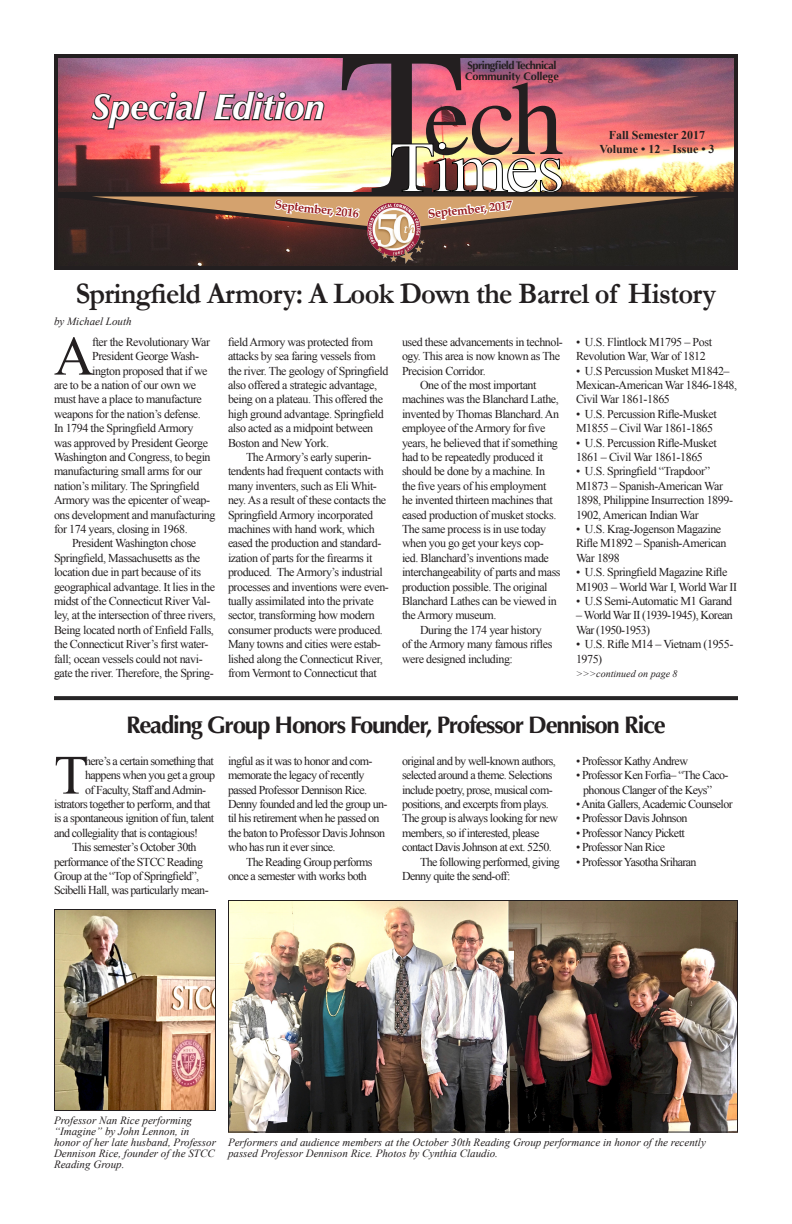
<style>
.page{position:relative;width:792px;height:1224px;background:#fff}
.page>*{position:absolute;margin:0;border:0;box-sizing:border-box;transform-origin:0 0}
._8_Article_Text{font:55.5px "Times New Roman";color:#231f20}
.t1{font:italic 700 36px "Optima";color:#fff}
._8_Article_Text-2{font:700 30px "Garamond";letter-spacing:-.025em;color:#231f20;scale:.95 1}
._8_Article_Text-3{font:700 24px "Optima";letter-spacing:-.05em;color:#231f20}
._8_Article_Text-4{font:12px/14.4px "Times New Roman";letter-spacing:-.035em;color:#231f20}
._2_Volume_In_This_Is{font:700 12px "Times New Roman";color:#231f20}
.t2{font:700 12px "Palatino";color:#961a1d}
._5_Captions{font:italic 11px/11px "Times New Roman";color:#231f20}
._8_Article_Text-5{font:700 11px "Optima";letter-spacing:-.05em;color:#231f20}
._8_Article_Text-6{font:700 11px "Optima";letter-spacing:-.01em;color:#231f20}
._4_By-lines{font:italic 11px "Times New Roman";color:#231f20}
._6_Continued_on___fr{font:italic 10px "Times New Roman";color:#231f20}
</style>
<div class="page">
<svg style="left:54px;top:696px;width:684px;height:4px;background:#2d2b2c"></svg>
<img style="left:54px;top:55px;width:684px;height:215px">
<img style="left:230px;top:902px;width:506px;height:229px">
<div style="left:228px;top:900px;width:510px;height:233px;border:1px solid #231f20"></div>
<img style="left:56px;top:911px;width:158px;height:198px">
<div style="left:54px;top:909px;width:162px;height:202px;border:1px solid #231f20"></div>
<p class="t1" style="left:92px;top:86px;width:234px">Special Edition</p>
<p class="_8_Article_Text-5" style="left:468px;top:59px;width:90px">Springfield Technical</p>
<p class="_8_Article_Text-6" style="left:465px;top:70px;width:95px">Community College</p>
<p class="t2" style="left:276px;top:194px;width:86px;rotate:6deg">September, 2016</p>
<p class="t2" style="left:427px;top:203px;width:86px;rotate:-6deg">September, 2017</p>
<p class="_2_Volume_In_This_Is" style="left:609px;top:127px;width:98px">Fall Semester 2017</p>
<p class="_2_Volume_In_This_Is" style="left:599px;top:141px;width:117px">Volume • 12 – Issue • 3</p>
<p class="_8_Article_Text-2" style="left:76px;top:276px;width:676px">Springfield Armory: A Look Down the Barrel of History</p>
<p class="_4_By-lines" style="left:54px;top:314px;width:79px">by Michael Louth</p>
<p class="_8_Article_Text" style="left:54px;top:319px;width:42px">A</p>
<p class="_8_Article_Text-4" style="left:92px;top:334px;width:119px">fter the Revolutionary War</p>
<p class="_8_Article_Text-4" style="left:92px;top:349px;width:109px">President George Wash-</p>
<p class="_8_Article_Text-4" style="left:92px;top:363px;width:117px">ington proposed that if we</p>
<p class="_8_Article_Text-4" style="left:54px;top:378px;width:144px">are to be a nation of our own we</p>
<p class="_8_Article_Text-4" style="left:54px;top:392px;width:149px">must have a place to manufacture</p>
<p class="_8_Article_Text-4" style="left:54px;top:406px;width:148px">weapons for the nation’s defense.</p>
<p class="_8_Article_Text-4" style="left:54px;top:421px;width:141px">In 1794 the Springfield Armory</p>
<p class="_8_Article_Text-4" style="left:54px;top:435px;width:156px">was approved by President George</p>
<p class="_8_Article_Text-4" style="left:54px;top:450px;width:158px">Washington and Congress, to begin</p>
<p class="_8_Article_Text-4" style="left:54px;top:464px;width:150px">manufacturing small arms for our</p>
<p class="_8_Article_Text-4" style="left:54px;top:478px;width:147px">nation’s military. The Springfield</p>
<p class="_8_Article_Text-4" style="left:54px;top:493px;width:158px">Armory was the epicenter of weap-</p>
<p class="_8_Article_Text-4" style="left:54px;top:507px;width:163px">ons development and manufacturing</p>
<p class="_8_Article_Text-4" style="left:54px;top:522px;width:135px">for 174 years, closing in 1968.</p>
<p class="_8_Article_Text-4" style="left:54px;top:536px;width:163px;text-indent:18px">President Washington chose Springfield, Massachusetts as the location due in part because of its geographical advantage. It lies in the midst of the Connecticut River Val&shy;ley, at the intersection of three rivers, Being located north of Enfield Falls, the Connecticut River’s first water&shy;fall; ocean vessels could not navi&shy;gate the river. Therefore, the Spring-</p>
<p class="_8_Article_Text-4" style="left:228px;top:334px;width:162px">field Armory was protected from attacks by sea faring vessels from the river. The geology of Springfield also offered a strategic advantage, being on a plateau. This offered the high ground advantage. Springfield also acted as a midpoint between Boston and New York.</p>
<p class="_8_Article_Text-4" style="left:228px;top:450px;width:162px;text-indent:18px">The Armory’s early superin&shy;tendents had frequent contacts with many inventers, such as Eli Whit&shy;ney. As a result of these contacts the Springfield Armory incorporated machines with hand work, which eased the production and standard&shy;ization of parts for the firearms it produced. The Armory’s industrial processes and inventions were even&shy;tually assimilated into the private sector, transforming how modern consumer products were produced.<br>Many towns and cities were estab&shy;lished along the Connecticut River, from Vermont to Connecticut that</p>
<p class="_8_Article_Text-4" style="left:402px;top:334px;width:162px">used these advancements in technol&shy;ogy. This area is now known as The<br>Precision Corridor.</p>
<p class="_8_Article_Text-4" style="left:402px;top:378px;width:160px;text-indent:18px">One of the most important machines was the Blanchard Lathe, invented by Thomas Blanchard. An employee of the Armory for five years, he believed that if something had to be repeatedly produced it should be done by a machine. In the five years of his employment<br>he invented thirteen machines that eased production of musket stocks.<br>The same process is in use today when you go get your keys cop&shy;ied. Blanchard’s inventions made interchangeability of parts and mass production possible. The original<br>Blanchard Lathes can be viewed in the Armory museum.</p>
<p class="_8_Article_Text-4" style="left:402px;top:622px;width:152px;text-indent:18px">During the 174 year history of the Armory many famous rifles were designed including:</p>
<p class="_8_Article_Text-4" style="left:576px;top:334px;width:138px">• U.S. Flintlock M1795 – Post<br>Revolution War, War of 1812</p>
<p class="_8_Article_Text-4" style="left:576px;top:363px;width:163px">• U.S Percussion Musket M1842–<br>Mexican-American War 1846-1848,<br>Civil War 1861-1865</p>
<p class="_8_Article_Text-4" style="left:576px;top:406px;width:142px">• U.S. Percussion Rifle-Musket<br>M1855 – Civil War 1861-1865</p>
<p class="_8_Article_Text-4" style="left:576px;top:435px;width:142px">• U.S. Percussion Rifle-Musket<br>1861 – Civil War 1861-1865</p>
<p class="_8_Article_Text-4" style="left:576px;top:464px;width:159px">• U.S. Springfield “Trapdoor”<br>M1873 – Spanish-American War<br>1898, Philippine Insurrection 1899-<br>1902, American Indian War</p>
<p class="_8_Article_Text-4" style="left:576px;top:522px;width:152px">• U.S. Krag-Jogenson Magazine<br>Rifle M1892 – Spanish-American<br>War 1898</p>
<p class="_8_Article_Text-4" style="left:576px;top:565px;width:163px">• U.S. Springfield Magazine Rifle<br>M1903 – World War I, World War II</p>
<p class="_8_Article_Text-4" style="left:576px;top:594px;width:158px">• U.S Semi-Automatic M1 Garand</p>
<p class="_8_Article_Text-4" style="left:576px;top:608px;width:158px">– World War II (1939-1945), Korean<br>War (1950-1953)</p>
<p class="_8_Article_Text-4" style="left:576px;top:637px;width:159px">• U.S. Rifle M14 – Vietnam (1955-<br>1975)</p>
<p class="_6_Continued_on___fr" style="left:576px;top:667px;width:103px">&gt;&gt;&gt;continued on page 8</p>
<p class="_8_Article_Text-3" style="left:126px;top:711px;width:541px">Reading Group Honors Founder, Professor Dennison Rice</p>
<p class="_8_Article_Text" style="left:54px;top:738px;width:35px">T</p>
<p class="_8_Article_Text-4" style="left:85px;top:753px;width:130px">here’s a certain something that</p>
<p class="_8_Article_Text-4" style="left:85px;top:768px;width:132px">happens when you get a group</p>
<p class="_8_Article_Text-4" style="left:85px;top:782px;width:123px">of Faculty, Staff and Admin-</p>
<p class="_8_Article_Text-4" style="left:54px;top:797px;width:158px">istrators together to perform, and that</p>
<p class="_8_Article_Text-4" style="left:54px;top:811px;width:162px">is a spontaneous ignition of fun, talent</p>
<p class="_8_Article_Text-4" style="left:54px;top:825px;width:146px">and collegiality that is contagious!</p>
<p class="_8_Article_Text-4" style="left:54px;top:840px;width:156px;text-indent:18px">This semester’s October 30th performance of the STCC Reading Group at the “Top of Springfield”, Scibelli Hall, was particularly mean-</p>
<p class="_8_Article_Text-4" style="left:228px;top:753px;width:161px">ingful as it was to honor and com&shy;memorate the legacy of recently passed Professor Dennison Rice.<br>Denny founded and led the group un&shy;til his retirement when he passed on the baton to Professor Davis Johnson who has run it ever since.</p>
<p class="_8_Article_Text-4" style="left:228px;top:854px;width:146px;text-indent:18px">The Reading Group performs once a semester with works both</p>
<p class="_8_Article_Text-4" style="left:402px;top:753px;width:158px">original and by well-known authors, selected around a theme. Selections include poetry, prose, musical com&shy;positions, and excerpts from plays.<br>The group is always looking for new members, so if interested, please</p>
<p class="_8_Article_Text-4" style="left:402px;top:840px;width:151px">contact Davis Johnson at ext. 5250.</p>
<p class="_8_Article_Text-4" style="left:402px;top:854px;width:159px;text-indent:18px">The following performed, giving<br>Denny quite the send-off:</p>
<p class="_8_Article_Text-4" style="left:576px;top:753px;width:114px">• Professor Kathy Andrew</p>
<p class="_8_Article_Text-4" style="left:583px;top:768px;width:147px;text-indent:-7px">• Professor Ken Forfia– “The Caco&shy;phonous Clanger of the Keys”</p>
<p class="_8_Article_Text-4" style="left:576px;top:797px;width:158px">• Anita Gallers, Academic Counselor</p>
<p class="_8_Article_Text-4" style="left:576px;top:811px;width:113px">• Professor Davis Johnson</p>
<p class="_8_Article_Text-4" style="left:576px;top:825px;width:110px">• Professor Nancy Pickett</p>
<p class="_8_Article_Text-4" style="left:576px;top:840px;width:91px">• Professor Nan Rice</p>
<p class="_8_Article_Text-4" style="left:576px;top:854px;width:122px">• Professor Yasotha Sriharan</p>
<p class="_5_Captions" style="left:54px;top:1114px;width:163px">Professor Nan Rice performing “Imagine” by John Lennon, in honor of her late husband, Professor<br>Dennison Rice, founder of the STCC<br>Reading Group.</p>
<p class="_5_Captions" style="left:228px;top:1137px;width:479px">Performers and audience members at the October 30th Reading Group performance in honor of the recently passed Professor Dennison Rice. Photos by Cynthia Claudio.</p>
</div>
